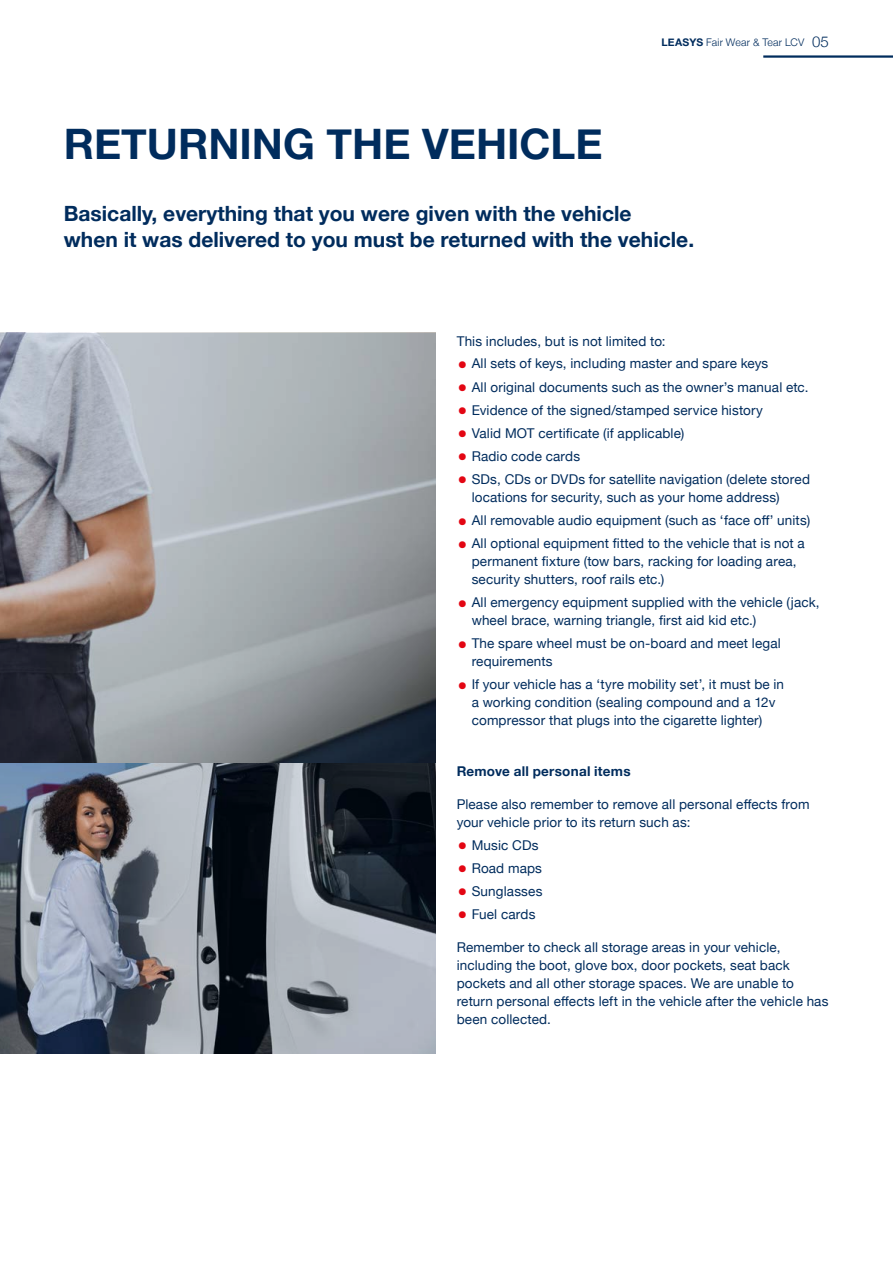
<style>
.page{position:relative;width:893px;height:1263px;background:#fff}
.page>*{position:absolute;margin:0;border:0;box-sizing:border-box;transform-origin:0 0}
.t1{font:700 42px "Helvetica Neue";color:#002c5d}
.t2{font:700 21px/25.5px "Helvetica Neue";color:#002c5d}
.t3{font:300 15px "Helvetica Neue";color:#002c5d}
.t4{font:13.5px/18px "Helvetica Neue";letter-spacing:.01em;color:#002c5d}
.t5{font:700 13.5px "Helvetica Neue";letter-spacing:.015em;color:#002c5d}
.t6{font:300 10.5px "Helvetica Neue";letter-spacing:.02em;color:#002c5d}
.s1{font-weight:700}
.s2{font-weight:700;font-size:31.5px;color:#e30613}
</style>
<div class="page">
<svg style="left:1px;top:762px;width:435px;height:292px;background:#696f79"></svg>
<hr style="left:0;top:762px;width:1px;height:501px;background:#002c5d">
<hr style="left:763px;top:55px;width:130px;height:3px;background:#002c5d">
<svg style="left:0;top:333px;width:436px;height:429px;background:#95989c"></svg>
<p class="t6" style="left:661px;top:34px;width:144px"><span class="s1">LEASYS</span> Fair Wear &amp; Tear LCV</p>
<p class="t3" style="left:812px;top:29px;width:18px">05</p>
<h1 class="t1" style="left:64px;top:111px;width:540px">RETURNING THE VEHICLE</h1>
<h2 class="t2" style="left:64px;top:201px;width:632px">Basically, everything that you were given with the vehicle<br>when it was delivered to you must be returned with the vehicle.</h2>
<p class="t4" style="left:457px;top:333px;width:210px">This includes, but is not limited to:</p>
<p class="t4" style="left:457px;top:355px;width:313px"><span class="s2">•</span> All sets of keys, including master and spare keys</p>
<p class="t4" style="left:457px;top:378px;width:353px"><span class="s2">•</span> All original documents such as the owner’s manual etc.</p>
<p class="t4" style="left:457px;top:402px;width:308px"><span class="s2">•</span> Evidence of the signed/stamped service history</p>
<p class="t4" style="left:457px;top:425px;width:229px"><span class="s2">•</span> Valid MOT certificate (if applicable)</p>
<p class="t4" style="left:457px;top:448px;width:125px"><span class="s2">•</span> Radio code cards</p>
<p class="t4" style="left:472px;top:471px;width:340px;text-indent:-15px"><span class="s2">•</span> SDs, CDs or DVDs for satellite navigation (delete stored locations for security, such as your home address)</p>
<p class="t4" style="left:457px;top:512px;width:355px"><span class="s2">•</span> All removable audio equipment (such as ‘face off’ units)</p>
<p class="t4" style="left:472px;top:535px;width:335px;text-indent:-15px"><span class="s2">•</span> All optional equipment fitted to the vehicle that is not a permanent fixture (tow bars, racking for loading area, security shutters, roof rails etc.)</p>
<p class="t4" style="left:472px;top:594px;width:349px;text-indent:-15px"><span class="s2">•</span> All emergency equipment supplied with the vehicle (jack, wheel brace, warning triangle, first aid kid etc.)</p>
<p class="t4" style="left:472px;top:635px;width:311px;text-indent:-15px"><span class="s2">•</span> The spare wheel must be on-board and meet legal requirements</p>
<p class="t4" style="left:457px;top:676px;width:329px;text-align:center"><span class="s2">•</span> If your vehicle has a ‘tyre mobility set’, it must be in a working condition (sealing compound and a 12v compressor that plugs into the cigarette lighter)</p>
<p class="t5" style="left:457px;top:761px;width:175px">Remove all personal items</p>
<p class="t4" style="left:457px;top:796px;width:354px">Please also remember to remove all personal effects from your vehicle prior to its return such as:</p>
<p class="t4" style="left:457px;top:836px;width:83px"><span class="s2">•</span> Music CDs</p>
<p class="t4" style="left:457px;top:859px;width:87px"><span class="s2">•</span> Road maps</p>
<p class="t4" style="left:457px;top:883px;width:87px"><span class="s2">•</span> Sunglasses</p>
<p class="t4" style="left:457px;top:906px;width:80px"><span class="s2">•</span> Fuel cards</p>
<p class="t4" style="left:457px;top:939px;width:373px">Remember to check all storage areas in your vehicle, including the boot, glove box, door pockets, seat back pockets and all other storage spaces. We are unable to return personal effects left in the vehicle after the vehicle has been collected.</p>
</div>
